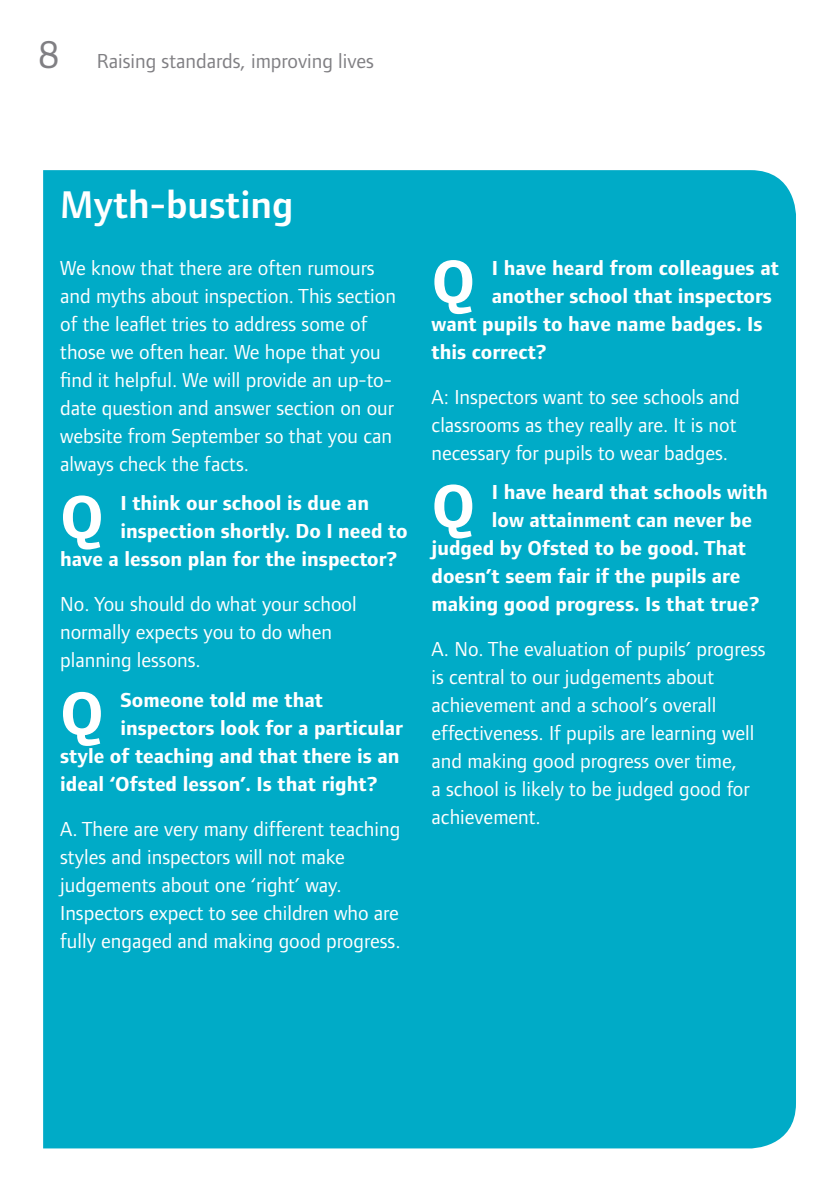
<style>
.page{position:relative;width:840px;height:1191px;background:#fff}
.page>*{position:absolute;margin:0;border:0;box-sizing:border-box;transform-origin:0 0}
.t1{font:700 63px "Foundry Form Sans";color:#fff}
.t2{font:600 40px "Foundry Form Sans";color:#fff}
.t3{font:21px/28px "Foundry Form Sans";color:#fff}
.t4{font:700 21px "Foundry Form Sans";color:#fff}
.t5{font:21px "Foundry Form Sans";color:#807f83}
.s1{font-size:40px}
</style>
<div class="page">
<div style="left:43px;top:170px;width:752px;height:978px;background:#00abc7"></div>
<p class="t5" style="left:39px;top:49px;width:336px"><span class="s1">8</span> Raising standards, improving lives</p>
<h2 class="t2" style="left:60px;top:182px;width:235px">Myth-busting</h2>
<p class="t3" style="left:60px;top:253px;width:337px">We know that there are often rumours and myths about inspection. This section of the leaflet tries to address some of those we often hear. We hope that you find it helpful. We will provide an up-to&shy;date question and answer section on our website from September so that you can always check the facts.</p>
<h1 class="t1" style="left:60px;top:482px;width:45px">Q</h1>
<p class="t4" style="left:120px;top:491px;width:250px">I think our school is due an</p>
<p class="t4" style="left:120px;top:519px;width:288px">inspection shortly. Do I need to</p>
<p class="t4" style="left:60px;top:547px;width:339px">have a lesson plan for the inspector?</p>
<p class="t3" style="left:60px;top:590px;width:298px">No. You should do what your school normally expects you to do when planning lessons.</p>
<h1 class="t1" style="left:60px;top:678px;width:45px">Q</h1>
<p class="t4" style="left:120px;top:688px;width:204px">Someone told me that</p>
<p class="t4" style="left:120px;top:716px;width:284px">inspectors look for a particular</p>
<p class="t4" style="left:60px;top:744px;width:341px">style of teaching and that there is an</p>
<p class="t4" style="left:60px;top:772px;width:319px">ideal ‘Ofsted lesson’. Is that right?</p>
<p class="t3" style="left:60px;top:814px;width:342px">A. There are very many different teaching styles and inspectors will not make judgements about one ‘right’ way.<br>Inspectors expect to see children who are fully engaged and making good progress.</p>
<h1 class="t1" style="left:431px;top:246px;width:45px">Q</h1>
<p class="t4" style="left:491px;top:256px;width:288px">I have heard from colleagues at</p>
<p class="t4" style="left:491px;top:284px;width:281px">another school that inspectors</p>
<p class="t4" style="left:431px;top:312px;width:332px">want pupils to have name badges. Is</p>
<p class="t4" style="left:431px;top:340px;width:117px">this correct?</p>
<p class="t3" style="left:431px;top:382px;width:309px">A: Inspectors want to see schools and classrooms as they really are. It is not necessary for pupils to wear badges.</p>
<h1 class="t1" style="left:431px;top:471px;width:45px">Q</h1>
<p class="t4" style="left:491px;top:480px;width:277px">I have heard that schools with</p>
<p class="t4" style="left:491px;top:508px;width:261px">low attainment can never be</p>
<p class="t4" style="left:431px;top:536px;width:316px">judged by Ofsted to be good. That</p>
<p class="t4" style="left:431px;top:564px;width:310px">doesn’t seem fair if the pupils are</p>
<p class="t4" style="left:431px;top:592px;width:329px">making good progress. Is that true?</p>
<p class="t3" style="left:431px;top:635px;width:335px">A. No. The evaluation of pupils’ progress is central to our judgements about achievement and a school’s overall effectiveness. If pupils are learning well and making good progress over time,<br>a school is likely to be judged good for achievement.</p>
</div>
